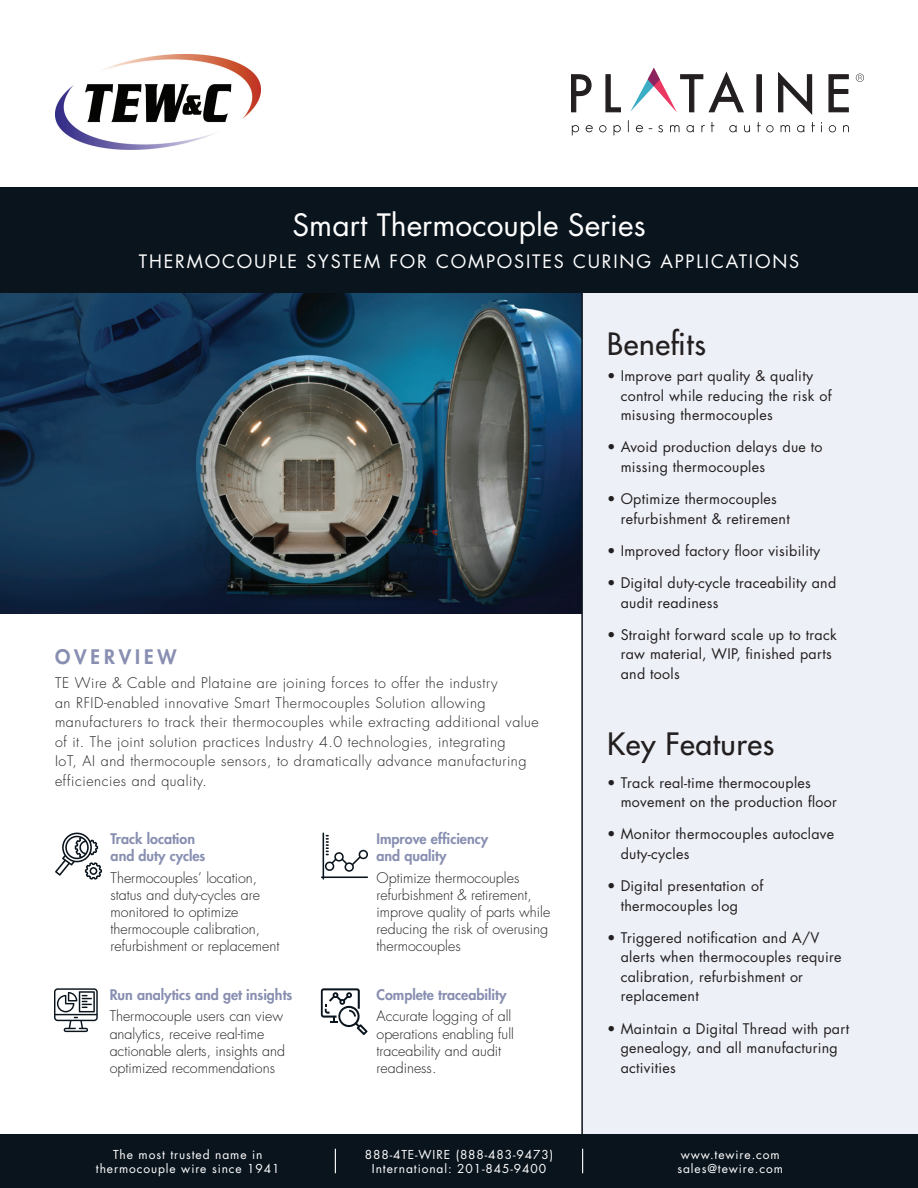
<style>
.page{position:relative;width:918px;height:1188px;background:#fff}
.page>*{position:absolute;margin:0;border:0;box-sizing:border-box;transform-origin:0 0}
.t1{font:30px "Futura Std";color:#fff}
.t2{font:500 30px "Futura Std";letter-spacing:.02em;color:#231f20}
.t3{font:800 19.5px "Futura Std";letter-spacing:.2em;color:#888fb1}
.t4{font:18px "Futura Std";letter-spacing:.1em;color:#fff}
.t5{font:14.25px/19.5px "Futura Std";letter-spacing:.02em;color:#231f20}
.t6{font:300 14.25px/17.1px "Futura Std";color:#231f20}
.t7{font:300 14.25px/19.5px "Futura Std";letter-spacing:.04em;color:#231f20}
.t8{font:800 14.25px/17.1px "Futura Std";color:#888fb1}
.t9{font:12px "Futura Std";letter-spacing:.075em;color:#fff}
</style>
<div class="page">
<img style="left:0;top:293px;width:581px;height:321px">
<div style="left:582px;top:274px;width:336px;height:860px;background:#edf0f6"></div>
<hr style="left:581px;top:274px;width:2px;height:860px;background:#0a141d">
<div style="left:0;top:187px;width:918px;height:106px;background:#0a141d"></div>
<div style="left:0;top:1134px;width:918px;height:54px;background:#0a141d"></div>
<svg style="left:321px;top:988px;width:47px;height:47px"></svg>
<svg style="left:572px;top:125px;width:7px;height:10px"></svg>
<svg style="left:586px;top:125px;width:7px;height:7px"></svg>
<svg style="left:599px;top:125px;width:7px;height:7px"></svg>
<svg style="left:614px;top:125px;width:7px;height:10px"></svg>
<svg style="left:628px;top:120px;width:1px;height:12px"></svg>
<svg style="left:636px;top:125px;width:7px;height:7px"></svg>
<svg style="left:658px;top:125px;width:5px;height:7px"></svg>
<svg style="left:670px;top:125px;width:10px;height:7px"></svg>
<svg style="left:686px;top:125px;width:8px;height:7px"></svg>
<svg style="left:701px;top:125px;width:4px;height:7px"></svg>
<svg style="left:711px;top:122px;width:3px;height:10px"></svg>
<svg style="left:729px;top:125px;width:8px;height:7px"></svg>
<svg style="left:744px;top:125px;width:6px;height:7px"></svg>
<svg style="left:757px;top:122px;width:17px;height:10px"></svg>
<svg style="left:781px;top:125px;width:9px;height:7px"></svg>
<svg style="left:797px;top:125px;width:7px;height:7px"></svg>
<svg style="left:811px;top:122px;width:4px;height:10px"></svg>
<svg style="left:829px;top:125px;width:7px;height:7px"></svg>
<svg style="left:843px;top:125px;width:6px;height:7px"></svg>
<svg style="left:856px;top:74px;width:8px;height:8px"></svg>
<svg style="left:571px;top:74px;width:21px;height:39px"></svg>
<svg style="left:605px;top:74px;width:16px;height:39px"></svg>
<hr style="left:757px;top:75px;width:4px;height:37px;background:#231f20">
<div style="left:756px;top:74px;width:6px;height:38px;border:1px solid #231f20"></div>
<svg style="left:778px;top:72px;width:35px;height:43px"></svg>
<svg style="left:828px;top:74px;width:21px;height:39px"></svg>
<svg style="left:630px;top:68px;width:114px;height:45px"></svg>
<img style="left:55px;top:54px;width:206px;height:95px">
<svg style="left:335px;top:1149px;width:1px;height:24px"></svg>
<svg style="left:582px;top:1149px;width:1px;height:24px"></svg>
<svg style="left:55px;top:832px;width:47px;height:48px"></svg>
<svg style="left:321px;top:833px;width:47px;height:47px"></svg>
<svg style="left:54px;top:988px;width:44px;height:44px"></svg>
<p class="t1" style="left:293px;top:206px;width:355px">Smart Thermocouple Series</p>
<p class="t4" style="left:139px;top:250px;width:662px">THERMOCOUPLE SYSTEM FOR COMPOSITES CURING APPLICATIONS</p>
<p class="t3" style="left:55px;top:645px;width:123px">OVERVIEW</p>
<p class="t7" style="left:55px;top:674px;width:485px">TE Wire &amp; Cable and Plataine are joining forces to offer the industry<br>an RFID-enabled innovative Smart Thermocouples Solution allowing manufacturers to track their thermocouples while extracting additional value of it. The joint solution practices Industry 4.0 technologies, integrating<br>IoT, AI and thermocouple sensors, to dramatically advance manufacturing efficiencies and quality.</p>
<p class="t8" style="left:111px;top:831px;width:96px">Track location and duty cycles</p>
<p class="t6" style="left:111px;top:869px;width:170px">Thermocouples’ location, status and duty-cycles are monitored to optimize thermocouple calibration, refurbishment or replacement</p>
<p class="t8" style="left:110px;top:986px;width:184px">Run analytics and get insights</p>
<p class="t6" style="left:110px;top:1008px;width:177px">Thermocouple users can view analytics, receive real-time actionable alerts, insights and optimized recommendations</p>
<p class="t9" style="left:113px;top:1147px;width:151px">The most trusted name in</p>
<p class="t9" style="left:96px;top:1161px;width:185px">thermocouple wire since 1941</p>
<p class="t8" style="left:377px;top:831px;width:113px">Improve efficiency and quality</p>
<p class="t6" style="left:377px;top:869px;width:175px">Optimize thermocouples refurbishment &amp; retirement, improve quality of parts while reducing the risk of overusing thermocouples</p>
<p class="t8" style="left:377px;top:986px;width:131px">Complete traceability</p>
<p class="t6" style="left:377px;top:1008px;width:139px">Accurate logging of all operations enabling full traceability and audit readiness.</p>
<p class="t9" style="left:365px;top:1147px;width:190px">888-4TE-WIRE (888-483-9473)</p>
<p class="t9" style="left:372px;top:1161px;width:176px">International: 201-845-9400</p>
<p class="t2" style="left:607px;top:325px;width:100px">Benefits</p>
<p class="t5" style="left:621px;top:366px;width:212px;text-indent:-14px">• Improve part quality &amp; quality control while reducing the risk of misusing thermocouples</p>
<p class="t5" style="left:621px;top:437px;width:203px;text-indent:-14px">• Avoid production delays due to missing thermocouples</p>
<p class="t5" style="left:621px;top:489px;width:171px;text-indent:-14px">• Optimize thermocouples refurbishment &amp; retirement</p>
<p class="t5" style="left:607px;top:541px;width:214px">• Improved factory floor visibility</p>
<p class="t5" style="left:621px;top:573px;width:217px;text-indent:-14px">• Digital duty-cycle traceability and audit readiness</p>
<p class="t5" style="left:621px;top:625px;width:218px;text-indent:-14px">• Straight forward scale up to track raw material, WIP, finished parts and tools</p>
<p class="t2" style="left:607px;top:725px;width:169px">Key Features</p>
<p class="t5" style="left:621px;top:773px;width:218px;text-indent:-14px">• Track real-time thermocouples movement on the production floor</p>
<p class="t5" style="left:621px;top:825px;width:215px;text-indent:-14px">• Monitor thermocouples autoclave duty-cycles</p>
<p class="t5" style="left:621px;top:876px;width:144px;text-indent:-14px">• Digital presentation of thermocouples log</p>
<p class="t5" style="left:621px;top:928px;width:222px;text-indent:-14px">• Triggered notification and A/V alerts when thermocouples require calibration, refurbishment or replacement</p>
<p class="t5" style="left:621px;top:1019px;width:230px;text-indent:-14px">• Maintain a Digital Thread with part genealogy, and all manufacturing activities</p>
<p class="t9" style="left:681px;top:1147px;width:101px">www.tewire.com</p>
<p class="t9" style="left:677px;top:1161px;width:107px">sales@tewire.com</p>
</div>
